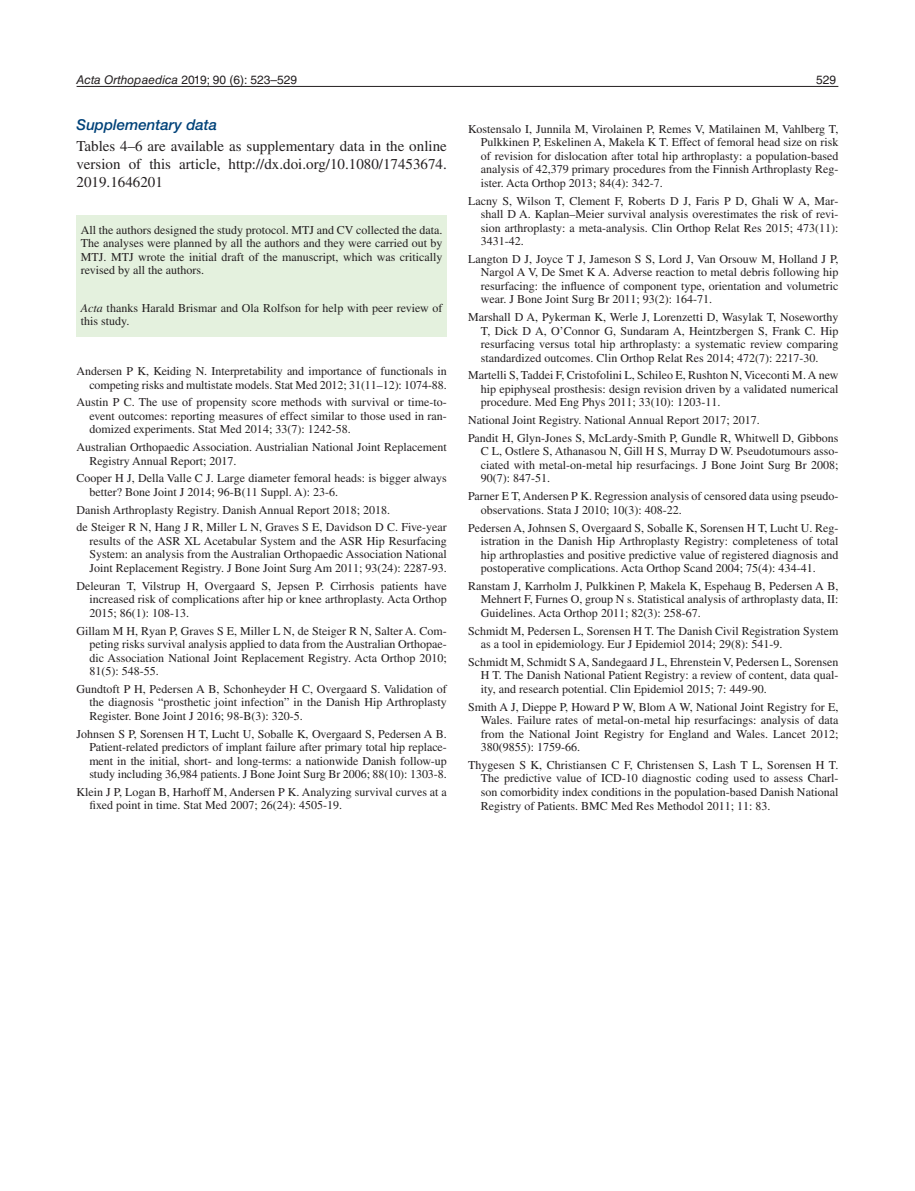
<style>
.page{position:relative;width:915px;height:1191px;background:#fff}
.page>*{position:absolute;margin:0;border:0;box-sizing:border-box;transform-origin:0 0}
.t1{font:15px/18px "Times";color:#231f20;text-align:justify}
.t2{font:italic 500 15px "Helvetica Neue LTW1 G";color:#004279}
.t3{font:12px/13.5px "Times";color:#231f20;text-align:justify}
.t4{font:12px "Helvetica LT Std";color:#231f20}
.s1{font-style:italic}
</style>
<div class="page">
<hr style="left:77px;top:86px;width:761px;height:1px;background:#231f20">
<div style="left:77px;top:215px;width:369px;height:121px;background:#e4f1de"></div>
<p class="t4" style="left:77px;top:72px;width:222px"><span class="s1">Acta Orthopaedica</span> 2019; 90 (6): 523–529</p>
<p class="t4" style="left:816px;top:72px;width:22px">529</p>
<p class="t2" style="left:77px;top:116px;width:142px">Supplementary data</p>
<p class="t1" style="left:77px;top:137px;width:371px">Tables 4–6 are available as supplementary data in the online version of this article, http://dx.doi.org/10.1080/17453674.<br>2019.1646201</p>
<p class="t3" style="left:81px;top:223px;width:363px">All the authors designed the study protocol. MTJ and CV collected the data.<br>The analyses were planned by all the authors and they were carried out by MTJ. MTJ wrote the initial draft of the manuscript, which was critically revised by all the authors.</p>
<p class="t3" style="left:81px;top:301px;width:363px"><span class="s1">Acta</span> thanks Harald Brismar and Ola Rolfson for help with peer review of this study.</p>
<p class="t3" style="left:77px;top:364px;width:371px;text-align:right">Andersen P K, Keiding N. Interpretability and importance of functionals in competing risks and multistate models. Stat Med 2012; 31(11–12): 1074-88.</p>
<p class="t3" style="left:89px;top:395px;width:359px;text-indent:-13px">Austin P C. The use of propensity score methods with survival or time-to&shy;event outcomes: reporting measures of effect similar to those used in ran&shy;domized experiments. Stat Med 2014; 33(7): 1242-58.</p>
<p class="t3" style="left:89px;top:440px;width:359px;text-indent:-13px">Australian Orthopaedic Association. Austrialian National Joint Replacement<br>Registry Annual Report; 2017.</p>
<p class="t3" style="left:89px;top:471px;width:359px;text-indent:-13px">Cooper H J, Della Valle C J. Large diameter femoral heads: is bigger always better? Bone Joint J 2014; 96-B(11 Suppl. A): 23-6.</p>
<p class="t3" style="left:77px;top:501px;width:371px;line-height:17.7px">Danish Arthroplasty Registry. Danish Annual Report 2018; 2018.<br>de Steiger R N, Hang J R, Miller L N, Graves S E, Davidson D C. Five-year</p>
<p class="t3" style="left:89px;top:534px;width:359px">results of the ASR XL Acetabular System and the ASR Hip Resurfacing System: an analysis from the Australian Orthopaedic Association National Joint Replacement Registry. J Bone Joint Surg Am 2011; 93(24): 2287-93.</p>
<p class="t3" style="left:89px;top:579px;width:359px;text-indent:-13px">Deleuran T, Vilstrup H, Overgaard S, Jepsen P. Cirrhosis patients have increased risk of complications after hip or knee arthroplasty. Acta Orthop 2015; 86(1): 108-13.</p>
<p class="t3" style="left:89px;top:623px;width:359px;text-indent:-13px">Gillam M H, Ryan P, Graves S E, Miller L N, de Steiger R N, Salter A. Com&shy;peting risks survival analysis applied to data from the Australian Orthopae&shy;dic Association National Joint Replacement Registry. Acta Orthop 2010; 81(5): 548-55.</p>
<p class="t3" style="left:89px;top:682px;width:359px;text-indent:-13px">Gundtoft P H, Pedersen A B, Schonheyder H C, Overgaard S. Validation of the diagnosis “prosthetic joint infection” in the Danish Hip Arthroplasty Register. Bone Joint J 2016; 98-B(3): 320-5.</p>
<p class="t3" style="left:89px;top:726px;width:359px;text-indent:-13px">Johnsen S P, Sorensen H T, Lucht U, Soballe K, Overgaard S, Pedersen A B.<br>Patient-related predictors of implant failure after primary total hip replace&shy;ment in the initial, short- and long-terms: a nationwide Danish follow-up study including 36,984 patients. J Bone Joint Surg Br 2006; 88(10): 1303-8.</p>
<p class="t3" style="left:89px;top:785px;width:359px;text-indent:-13px">Klein J P, Logan B, Harhoff M, Andersen P K. Analyzing survival curves at a fixed point in time. Stat Med 2007; 26(24): 4505-19.</p>
<p class="t3" style="left:480px;top:122px;width:359px;text-indent:-13px">Kostensalo I, Junnila M, Virolainen P, Remes V, Matilainen M, Vahlberg T, Pulkkinen P, Eskelinen A, Makela K T. Effect of femoral head size on risk of revision for dislocation after total hip arthroplasty: a population-based analysis of 42,379 primary procedures from the Finnish Arthroplasty Reg&shy;ister. Acta Orthop 2013; 84(4): 342-7.</p>
<p class="t3" style="left:480px;top:194px;width:359px;text-indent:-13px">Lacny S, Wilson T, Clement F, Roberts D J, Faris P D, Ghali W A, Mar&shy;shall D A. Kaplan–Meier survival analysis overestimates the risk of revi&shy;sion arthroplasty: a meta-analysis. Clin Orthop Relat Res 2015; 473(11):<br>3431-42.</p>
<p class="t3" style="left:480px;top:252px;width:359px;text-indent:-13px">Langton D J, Joyce T J, Jameson S S, Lord J, Van Orsouw M, Holland J P, Nargol A V, De Smet K A. Adverse reaction to metal debris following hip resurfacing: the influence of component type, orientation and volumetric wear. J Bone Joint Surg Br 2011; 93(2): 164-71.</p>
<p class="t3" style="left:480px;top:310px;width:359px;text-indent:-13px">Marshall D A, Pykerman K, Werle J, Lorenzetti D, Wasylak T, Noseworthy T, Dick D A, O’Connor G, Sundaram A, Heintzbergen S, Frank C. Hip resurfacing versus total hip arthroplasty: a systematic review comparing standardized outcomes. Clin Orthop Relat Res 2014; 472(7): 2217-30.</p>
<p class="t3" style="left:480px;top:368px;width:359px;text-indent:-13px">Martelli S, Taddei F, Cristofolini L, Schileo E, Rushton N, Viceconti M. A new hip epiphyseal prosthesis: design revision driven by a validated numerical procedure. Med Eng Phys 2011; 33(10): 1203-11.</p>
<p class="t3" style="left:468px;top:411px;width:371px;line-height:17.7px">National Joint Registry. National Annual Report 2017; 2017.<br>Pandit H, Glyn-Jones S, McLardy-Smith P, Gundle R, Whitwell D, Gibbons</p>
<p class="t3" style="left:480px;top:444px;width:359px">C L, Ostlere S, Athanasou N, Gill H S, Murray D W. Pseudotumours asso&shy;ciated with metal-on-metal hip resurfacings. J Bone Joint Surg Br 2008; 90(7): 847-51.</p>
<p class="t3" style="left:480px;top:489px;width:359px;text-indent:-13px">Parner E T, Andersen P K. Regression analysis of censored data using pseudo&shy;observations. Stata J 2010; 10(3): 408-22.</p>
<p class="t3" style="left:480px;top:521px;width:359px;text-indent:-13px">Pedersen A, Johnsen S, Overgaard S, Soballe K, Sorensen H T, Lucht U. Reg&shy;istration in the Danish Hip Arthroplasty Registry: completeness of total hip arthroplasties and positive predictive value of registered diagnosis and postoperative complications. Acta Orthop Scand 2004; 75(4): 434-41.</p>
<p class="t3" style="left:480px;top:579px;width:359px;text-indent:-13px">Ranstam J, Karrholm J, Pulkkinen P, Makela K, Espehaug B, Pedersen A B, Mehnert F, Furnes O, group N s. Statistical analysis of arthroplasty data, II:<br>Guidelines. Acta Orthop 2011; 82(3): 258-67.</p>
<p class="t3" style="left:480px;top:624px;width:359px;text-indent:-13px">Schmidt M, Pedersen L, Sorensen H T. The Danish Civil Registration System as a tool in epidemiology. Eur J Epidemiol 2014; 29(8): 541-9.</p>
<p class="t3" style="left:480px;top:655px;width:359px;text-indent:-13px">Schmidt M, Schmidt S A, Sandegaard J L, Ehrenstein V, Pedersen L, Sorensen H T. The Danish National Patient Registry: a review of content, data qual&shy;ity, and research potential. Clin Epidemiol 2015; 7: 449-90.</p>
<p class="t3" style="left:480px;top:700px;width:359px;text-indent:-13px">Smith A J, Dieppe P, Howard P W, Blom A W, National Joint Registry for E, Wales. Failure rates of metal-on-metal hip resurfacings: analysis of data from the National Joint Registry for England and Wales. Lancet 2012; 380(9855): 1759-66.</p>
<p class="t3" style="left:480px;top:758px;width:359px;text-indent:-13px">Thygesen S K, Christiansen C F, Christensen S, Lash T L, Sorensen H T.<br>The predictive value of ICD-10 diagnostic coding used to assess Charl&shy;son comorbidity index conditions in the population-based Danish National Registry of Patients. BMC Med Res Methodol 2011; 11: 83.</p>
</div>
